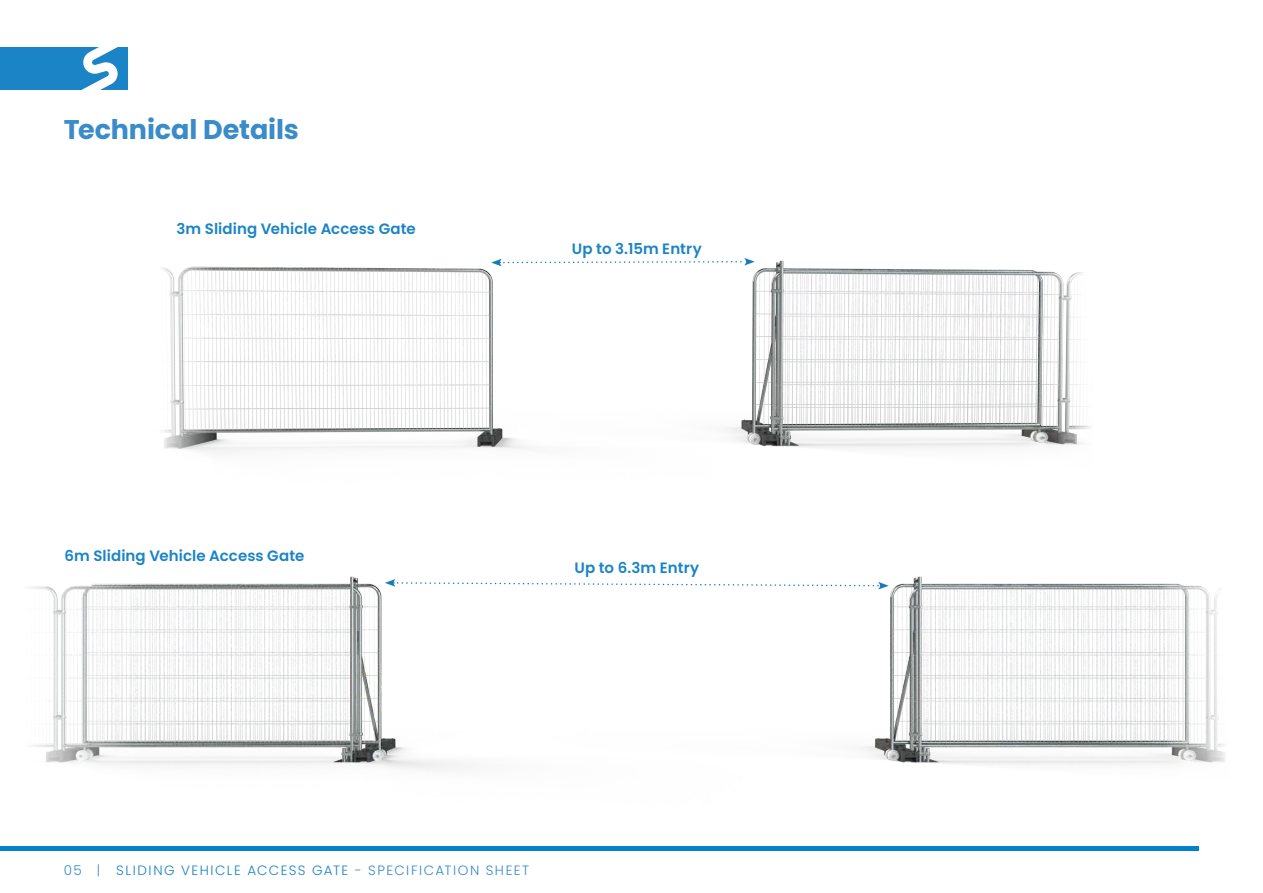
<style>
.page{position:relative;width:1263px;height:893px;background:#fff}
.page>*{position:absolute;margin:0;border:0;box-sizing:border-box;transform-origin:0 0}
.Page_Title{font:700 27px "Poppins";letter-spacing:-.005em;color:#398bca}
.Image_Caption{font:600 15px "Poppins";letter-spacing:.005em;color:#1b84c6}
.t1{font:300 13.5px "Poppins";letter-spacing:.11em;color:#1b84c6}
.s1{color:#398bca}
</style>
<div class="page">
<img style="left:29px;top:576px;width:1091px;height:194px">
<img style="left:162px;top:260px;width:856px;height:193px">
<svg style="left:1018px;top:269px;width:74px;height:178px"></svg>
<svg style="left:1120px;top:583px;width:105px;height:181px;fill:#f6f6f6"></svg>
<svg style="left:491px;top:258px;width:264px;height:8px"></svg>
<svg style="left:385px;top:579px;width:504px;height:10px"></svg>
<hr style="left:0;top:846px;width:1199px;height:4px;background:#0083ca">
<div style="left:0;top:47px;width:128px;height:42px;background:#1b84c6"></div>
<svg style="left:83px;top:47px;width:35px;height:42px"></svg>
<p class="Page_Title" style="left:64px;top:114px;width:237px">Technical Details</p>
<p class="Image_Caption" style="left:176px;top:220px;width:241px">3m Sliding Vehicle Access Gate</p>
<p class="Image_Caption" style="left:572px;top:240px;width:131px">Up to 3.15m Entry</p>
<p class="Image_Caption" style="left:64px;top:547px;width:241px">6m Sliding Vehicle Access Gate</p>
<p class="Image_Caption" style="left:574px;top:559px;width:126px">Up to 6.3m Entry</p>
<p class="t1" style="left:64px;top:862px;width:467px"><span class="s1">05 |</span> SLIDING VEHICLE ACCESS GATE <span class="s1">- SPECIFICATION SHEET</span></p>
</div>
